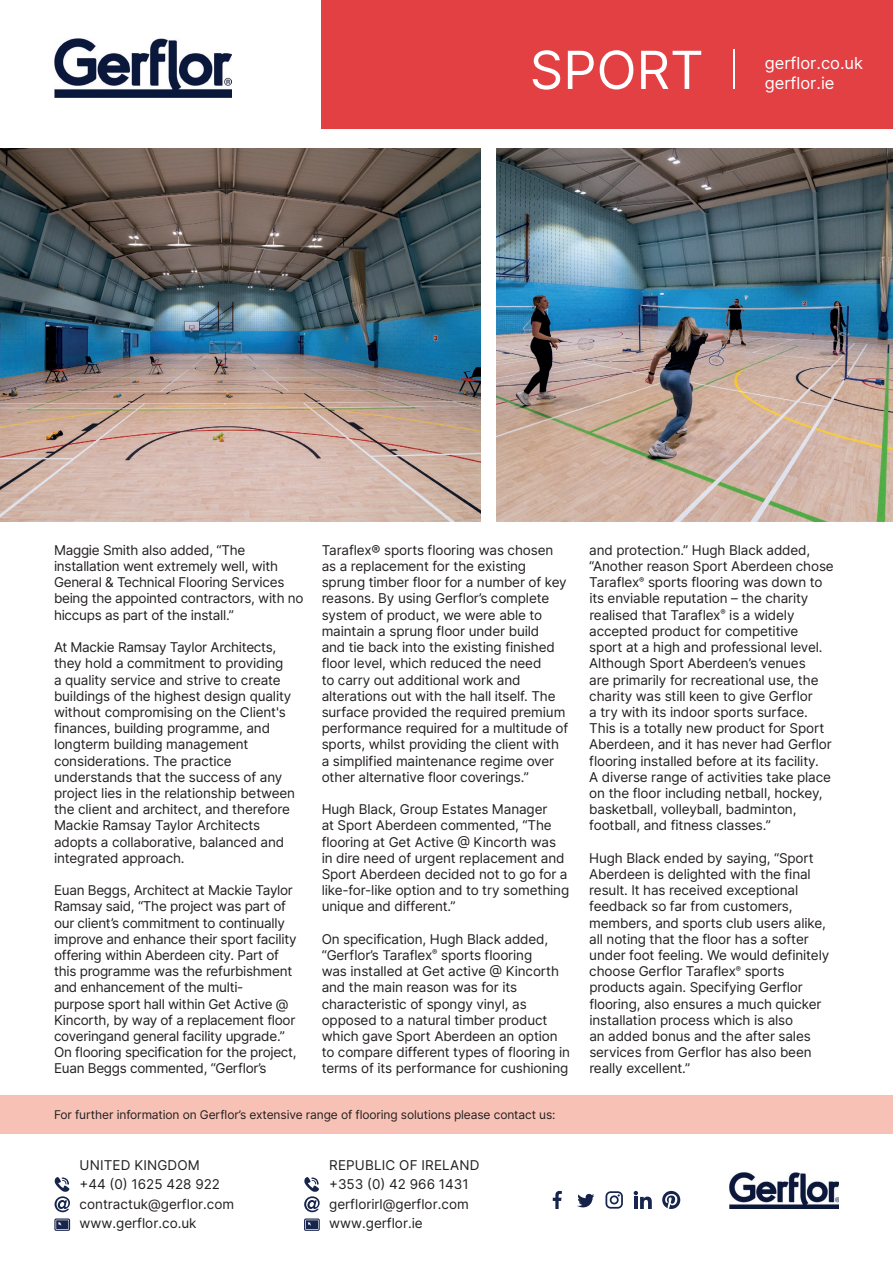
<style>
.page{position:relative;width:893px;height:1263px;background:#fff}
.page>*{position:absolute;margin:0;border:0;box-sizing:border-box;transform-origin:0 0}
.t1{font:52.5px "Inter";color:#fff}
.t2{font:16.5px/19.8px "Inter";color:#fff}
.t3{font:13.5px/16.2px "Inter";letter-spacing:-.01em;color:#231f20}
.t4{font:12px "Inter";letter-spacing:-.01em;color:#231f20}
</style>
<div class="page">
<div style="left:0;top:1095px;width:893px;height:39px;background:#f7c2b5"></div>
<img style="left:0;top:148px;width:480px;height:374px">
<img style="left:496px;top:148px;width:397px;height:374px">
<img style="left:729px;top:1173px;width:110px;height:36px">
<svg style="left:553px;top:1191px;width:9px;height:18px"></svg>
<svg style="left:662px;top:1191px;width:18px;height:18px"></svg>
<svg style="left:634px;top:1191px;width:18px;height:18px"></svg>
<svg style="left:605px;top:1191px;width:18px;height:17px"></svg>
<svg style="left:577px;top:1193px;width:17px;height:14px"></svg>
<svg style="left:54px;top:1218px;width:16px;height:13px"></svg>
<svg style="left:304px;top:1218px;width:16px;height:13px"></svg>
<svg style="left:54px;top:1177px;width:16px;height:35px"></svg>
<svg style="left:304px;top:1177px;width:16px;height:35px"></svg>
<img style="left:55px;top:39px;width:177px;height:58px">
<div style="left:322px;top:0;width:571px;height:128px;background:#e34044"></div>
<hr style="left:733px;top:50px;width:2px;height:39px;background:#fff">
<h1 class="t1" style="left:530px;top:32px;width:176px">SPORT</h1>
<p class="t2" style="left:765px;top:53px;width:100px">gerflor.co.uk gerflor.ie</p>
<p class="t3" style="left:54px;top:542px;width:251px">Maggie Smith also added, “The installation went extremely well, with General &amp; Technical Flooring Services being the appointed contractors, with no hiccups as part of the install.”</p>
<p class="t3" style="left:54px;top:639px;width:243px">At Mackie Ramsay Taylor Architects, they hold a commitment to providing<br>a quality service and strive to create buildings of the highest design quality without compromising on the Client's finances, building programme, and longterm building management considerations. The practice understands that the success of any project lies in the relationship between the client and architect, and therefore Mackie Ramsay Taylor Architects adopts a collaborative, balanced and integrated approach.</p>
<p class="t3" style="left:54px;top:882px;width:244px">Euan Beggs, Architect at Mackie Taylor Ramsay said, “The project was part of our client’s commitment to continually improve and enhance their sport facility offering within Aberdeen city. Part of this programme was the refurbishment and enhancement of the multi&shy;purpose sport hall within Get Active @ Kincorth, by way of a replacement floor coveringand general facility upgrade.” On flooring specification for the project, Euan Beggs commented, “Gerflor’s</p>
<p class="t3" style="left:322px;top:542px;width:248px">Taraflex® sports flooring was chosen as a replacement for the existing sprung timber floor for a number of key reasons. By using Gerflor’s complete system of product, we were able to maintain a sprung floor under build<br>and tie back into the existing finished floor level, which reduced the need<br>to carry out additional work and alterations out with the hall itself. The surface provided the required premium performance required for a multitude of sports, whilst providing the client with a simplified maintenance regime over other alternative floor coverings.”</p>
<p class="t3" style="left:322px;top:801px;width:249px">Hugh Black, Group Estates Manager<br>at Sport Aberdeen commented, “The flooring at Get Active @ Kincorth was in dire need of urgent replacement and Sport Aberdeen decided not to go for a like-for-like option and to try something unique and different.”</p>
<p class="t3" style="left:322px;top:930px;width:250px">On specification, Hugh Black added, “Gerflor’s Taraflex<sup>®</sup> sports flooring<br>was installed at Get active @ Kincorth and the main reason was for its characteristic of spongy vinyl, as opposed to a natural timber product which gave Sport Aberdeen an option to compare different types of flooring in terms of its performance for cushioning</p>
<p class="t3" style="left:589px;top:542px;width:246px">and protection.” Hugh Black added, “Another reason Sport Aberdeen chose Taraflex<sup>®</sup> sports flooring was down to its enviable reputation – the charity realised that Taraflex<sup>®</sup> is a widely accepted product for competitive sport at a high and professional level.<br>Although Sport Aberdeen’s venues<br>are primarily for recreational use, the charity was still keen to give Gerflor<br>a try with its indoor sports surface.<br>This is a totally new product for Sport Aberdeen, and it has never had Gerflor flooring installed before at its facility.<br>A diverse range of activities take place on the floor including netball, hockey, basketball, volleyball, badminton, football, and fitness classes.”</p>
<p class="t3" style="left:589px;top:849px;width:241px">Hugh Black ended by saying, “Sport Aberdeen is delighted with the final result. It has received exceptional feedback so far from customers, members, and sports club users alike, all noting that the floor has a softer under foot feeling. We would definitely choose Gerflor Taraflex<sup>®</sup> sports products again. Specifying Gerflor flooring, also ensures a much quicker installation process which is also<br>an added bonus and the after sales services from Gerflor has also been really excellent.”</p>
<p class="t4" style="left:54px;top:1106px;width:503px">For further information on Gerflor’s extensive range of flooring solutions please contact us:</p>
<p class="t3" style="left:80px;top:1154px;width:156px;line-height:19.5px">UNITED KINGDOM<br>+44 (0) 1625 428 922 contractuk@gerflor.com www.gerflor.co.uk</p>
<p class="t3" style="left:329px;top:1154px;width:152px;line-height:19.5px">REPUBLIC OF IRELAND +353 (0) 42 966 1431 gerflorirl@gerflor.com www.gerflor.ie</p>
</div>
